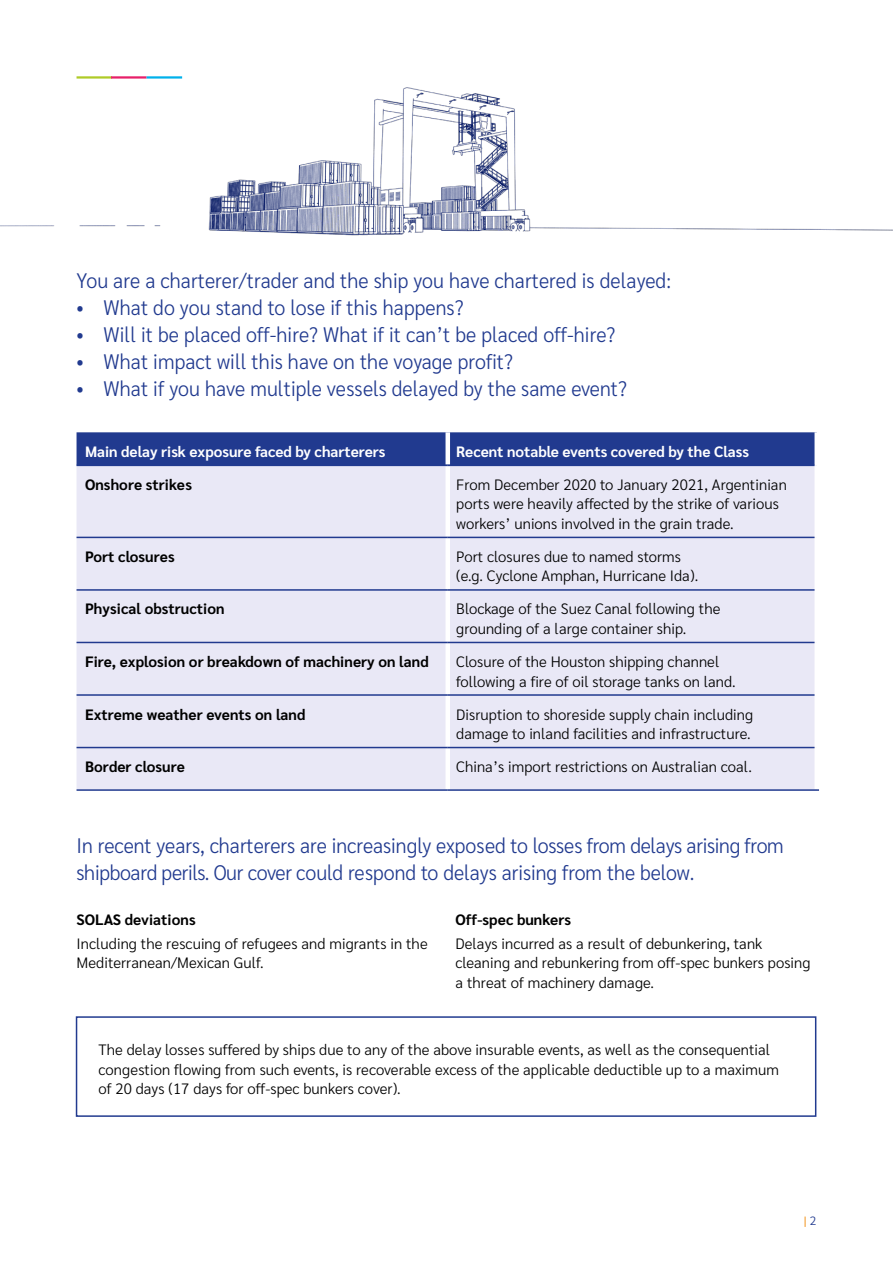
<style>
.page{position:relative;width:893px;height:1263px;background:#fff}
.page>*{position:absolute;margin:0;border:0;box-sizing:border-box;transform-origin:0 0}
.Intro_copy{font:300 21px/27px "Sarabun";letter-spacing:.005em;color:#213a8f;scale:.94 1}
.Body_Copy_balanced{font:300 15px/19.5px "Sarabun";letter-spacing:.005em;color:#000}
.Body_Copy{font:300 15px/19.5px "Sarabun";letter-spacing:.005em;color:#000}
.Body_Copy_balanced-2{font:700 15px "Sarabun";letter-spacing:.005em;color:#000}
.Legal{font:700 15px "Sarabun";color:#fff}
.Body_Copy-2{font:700 15px "Sarabun";letter-spacing:.005em;color:#000}
.t1{font:300 12px "Sarabun";color:#f18700}
.s1{color:#213a8f}
</style>
<div class="page">
<div style="left:77px;top:432px;width:737px;height:33px;background:#213a8f"></div>
<div style="left:77px;top:466px;width:737px;height:323px;background:#e9e8f6"></div>
<hr style="left:446px;top:432px;width:4px;height:33px;background:#fff">
<hr style="left:446px;top:466px;width:4px;height:71px;background:#fff">
<hr style="left:446px;top:538px;width:4px;height:51px;background:#fff">
<hr style="left:446px;top:591px;width:4px;height:51px;background:#fff">
<hr style="left:446px;top:643px;width:4px;height:51px;background:#fff">
<hr style="left:446px;top:696px;width:4px;height:51px;background:#fff">
<hr style="left:446px;top:748px;width:4px;height:41px;background:#fff">
<hr style="left:77px;top:465px;width:371px;height:1px;background:#213a8f">
<hr style="left:448px;top:465px;width:366px;height:1px;background:#213a8f">
<hr style="left:77px;top:537px;width:371px;height:1px;background:#213a8f">
<hr style="left:448px;top:537px;width:366px;height:1px;background:#213a8f">
<hr style="left:77px;top:589px;width:371px;height:2px;background:#213a8f">
<hr style="left:448px;top:589px;width:366px;height:2px;background:#213a8f">
<hr style="left:77px;top:642px;width:371px;height:1px;background:#213a8f">
<hr style="left:448px;top:642px;width:366px;height:1px;background:#213a8f">
<hr style="left:77px;top:694px;width:371px;height:2px;background:#213a8f">
<hr style="left:448px;top:694px;width:366px;height:2px;background:#213a8f">
<hr style="left:77px;top:747px;width:371px;height:1px;background:#213a8f">
<hr style="left:448px;top:747px;width:366px;height:1px;background:#213a8f">
<hr style="left:77px;top:789px;width:371px;height:2px;background:#213a8f">
<hr style="left:448px;top:789px;width:371px;height:2px;background:#213a8f">
<div style="left:76px;top:1016px;width:740px;height:101px;border:2px solid #213a8f"></div>
<img style="left:0;top:76px;width:893px;height:160px">
<p class="Intro_copy" style="left:77px;top:267px;width:634px">You are a charterer/trader and the ship you have chartered is delayed:</p>
<p class="Intro_copy" style="left:77px;top:294px;width:413px">• What do you stand to lose if this happens?</p>
<p class="Intro_copy" style="left:77px;top:321px;width:575px">• Will it be placed off-hire? What if it can’t be placed off-hire?</p>
<p class="Intro_copy" style="left:77px;top:348px;width:466px">• What impact will this have on the voyage profit?</p>
<p class="Intro_copy" style="left:77px;top:375px;width:587px">• What if you have multiple vessels delayed by the same event?</p>
<p class="Legal" style="left:85px;top:443px;width:302px">Main delay risk exposure faced by charterers</p>
<p class="Legal" style="left:456px;top:443px;width:294px">Recent notable events covered by the Class</p>
<p class="Body_Copy_balanced-2" style="left:85px;top:476px;width:108px">Onshore strikes</p>
<p class="Body_Copy_balanced" style="left:456px;top:475px;width:332px">From December 2020 to January 2021, Argentinian ports were heavily affected by the strike of various workers’ unions involved in the grain trade.</p>
<p class="Body_Copy_balanced-2" style="left:85px;top:548px;width:91px">Port closures</p>
<p class="Body_Copy_balanced" style="left:456px;top:547px;width:243px">Port closures due to named storms (e.g. Cyclone Amphan, Hurricane Ida).</p>
<p class="Body_Copy_balanced-2" style="left:85px;top:600px;width:141px">Physical obstruction</p>
<p class="Body_Copy_balanced" style="left:456px;top:599px;width:266px">Blockage of the Suez Canal following the grounding of a large container ship.</p>
<p class="Body_Copy_balanced-2" style="left:85px;top:653px;width:345px">Fire, explosion or breakdown of machinery on land</p>
<p class="Body_Copy_balanced" style="left:456px;top:652px;width:281px">Closure of the Houston shipping channel following a fire of oil storage tanks on land.</p>
<p class="Body_Copy_balanced-2" style="left:85px;top:705px;width:222px">Extreme weather events on land</p>
<p class="Body_Copy_balanced" style="left:456px;top:705px;width:298px">Disruption to shoreside supply chain including damage to inland facilities and infrastructure.</p>
<p class="Body_Copy_balanced-2" style="left:85px;top:758px;width:101px">Border closure</p>
<p class="Body_Copy_balanced" style="left:456px;top:757px;width:297px">China’s import restrictions on Australian coal.</p>
<p class="Intro_copy" style="left:77px;top:832px;width:754px">In recent years, charterers are increasingly exposed to losses from delays arising from shipboard perils. Our cover could respond to delays arising from the below.</p>
<p class="Body_Copy-2" style="left:77px;top:911px;width:121px">SOLAS deviations</p>
<p class="Body_Copy" style="left:77px;top:934px;width:353px">Including the rescuing of refugees and migrants in the<br>Mediterranean/Mexican Gulf.</p>
<p class="Body_Copy-2" style="left:455px;top:911px;width:117px">Off-spec bunkers</p>
<p class="Body_Copy" style="left:455px;top:934px;width:357px">Delays incurred as a result of debunkering, tank cleaning and rebunkering from off-spec bunkers posing a threat of machinery damage.</p>
<p class="Body_Copy" style="left:99px;top:1040px;width:682px">The delay losses suffered by ships due to any of the above insurable events, as well as the consequential congestion flowing from such events, is recoverable excess of the applicable deductible up to a maximum of 20 days (17 days for off-spec bunkers cover).</p>
<p class="t1" style="left:804px;top:1213px;width:14px">| <span class="s1">2</span></p>
</div>
